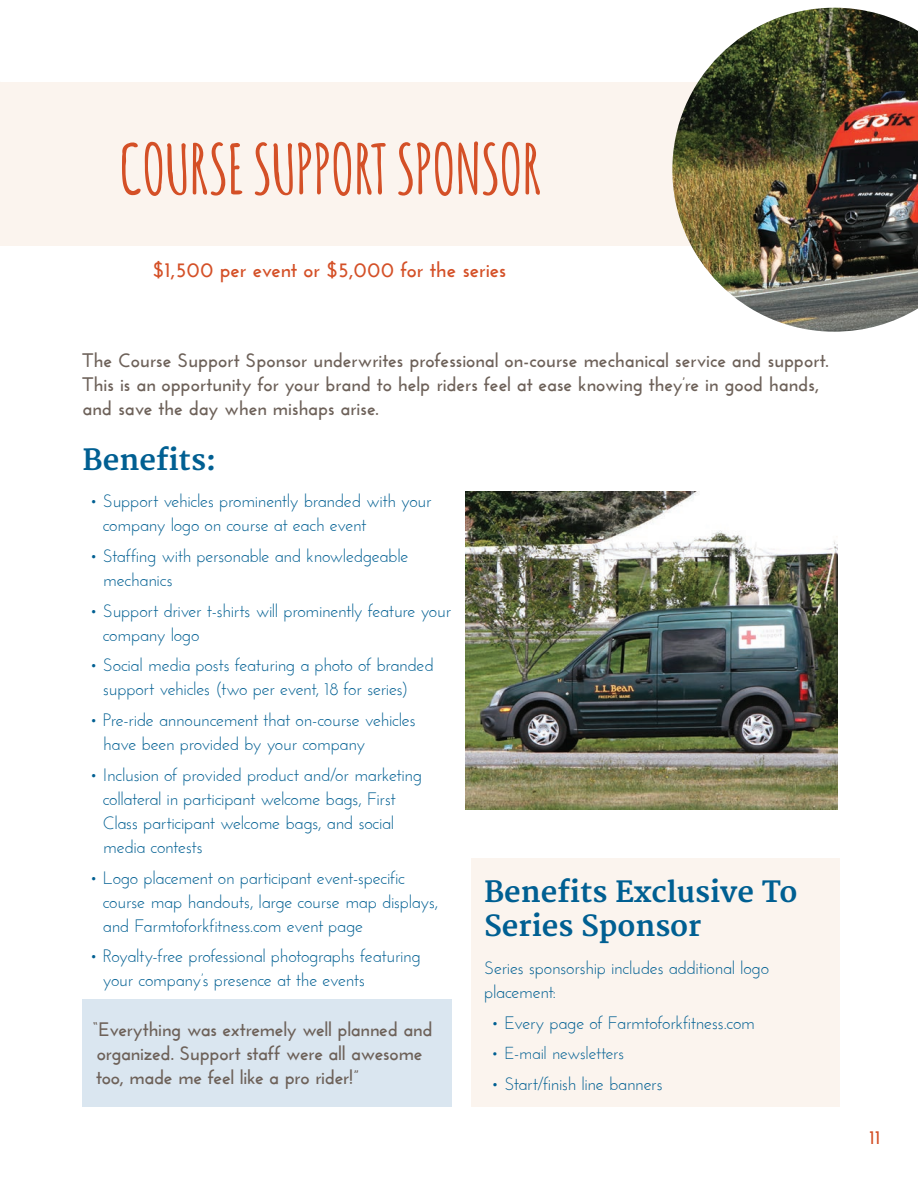
<style>
.page{position:relative;width:918px;height:1188px;background:#fff}
.page>*{position:absolute;margin:0;border:0;box-sizing:border-box;transform-origin:0 0}
.t1{font:700 67.5px "Amatic";letter-spacing:.02em;color:#d45027}
.t2{font:700 28.5px/34.2px "Merriweather";color:#005f92}
.t3{font:700 21px "Josefin Sans";letter-spacing:-.01em;color:#d45027}
.t4{font:700 19.5px/24px "Josefin Sans";letter-spacing:-.015em;color:#6d6159}
.t5{font:700 19.5px "Josefin Sans";color:#d45027}
.t6{font:18px/24px "Josefin Sans";letter-spacing:-.03em;color:#005f92}
.t7{font:17.4px "Josefin Sans";letter-spacing:-.025em;color:#005f92}
</style>
<div class="page">
<div style="left:0;top:82px;width:837px;height:163px;background:#fbf4ee"></div>
<div style="left:83px;top:999px;width:369px;height:108px;background:#dae6f0"></div>
<div style="left:471px;top:859px;width:369px;height:248px;background:#fbf4ee"></div>
<img style="left:465px;top:492px;width:372px;height:317px">
<img style="left:672px;top:8px;width:246px;height:324px">
<p class="t1" style="left:120px;top:121px;width:422px">COURSE SUPPORT SPONSOR</p>
<p class="t3" style="left:153px;top:257px;width:355px">$1,500 per event or $5,000 for the series</p>
<p class="t4" style="left:83px;top:348px;width:747px">The Course Support Sponsor underwrites professional on-course mechanical service and support.<br>This is an opportunity for your brand to help riders feel at ease knowing they’re in good hands, and save the day when mishaps arise.</p>
<p class="t2" style="left:83px;top:443px;width:135px">Benefits:</p>
<p class="t6" style="left:103px;top:489px;width:330px;text-indent:-14px">• Support vehicles prominently branded with your company logo on course at each event</p>
<p class="t6" style="left:103px;top:543px;width:307px;text-indent:-14px">• Staffing with personable and knowledgeable mechanics</p>
<p class="t6" style="left:103px;top:598px;width:350px;text-indent:-14px">• Support driver t-shirts will prominently feature your company logo</p>
<p class="t6" style="left:103px;top:653px;width:332px;text-indent:-14px">• Social media posts featuring a photo of branded support vehicles (two per event, 18 for series)</p>
<p class="t6" style="left:103px;top:708px;width:314px;text-indent:-14px">• Pre-ride announcement that on-course vehicles have been provided by your company</p>
<p class="t6" style="left:103px;top:762px;width:321px;text-indent:-14px">• Inclusion of provided product and/or marketing collateral in participant welcome bags, First Class participant welcome bags, and social media contests</p>
<p class="t6" style="left:103px;top:865px;width:337px;text-indent:-14px">• Logo placement on participant event-specific course map handouts, large course map displays, and Farmtoforkfitness.com event page</p>
<p class="t6" style="left:103px;top:944px;width:320px;text-indent:-14px">• Royalty-free professional photographs featuring your company’s presence at the events</p>
<p class="t4" style="left:93px;top:1018px;width:341px">“Everything was extremely well planned and organized. Support staff were all awesome too, made me feel like a pro rider!”</p>
<p class="t2" style="left:484px;top:876px;width:315px">Benefits Exclusive To<br>Series Sponsor</p>
<p class="t6" style="left:484px;top:955px;width:286px">Series sponsorship includes additional logo placement:</p>
<p class="t6" style="left:491px;top:1010px;width:266px">• Every page of Farmtoforkfitness.com</p>
<p class="t7" style="left:491px;top:1043px;width:135px">• E-mail newsletters</p>
<p class="t6" style="left:491px;top:1072px;width:173px">• Start/finish line banners</p>
<p class="t5" style="left:869px;top:1126px;width:13px">11</p>
</div>
